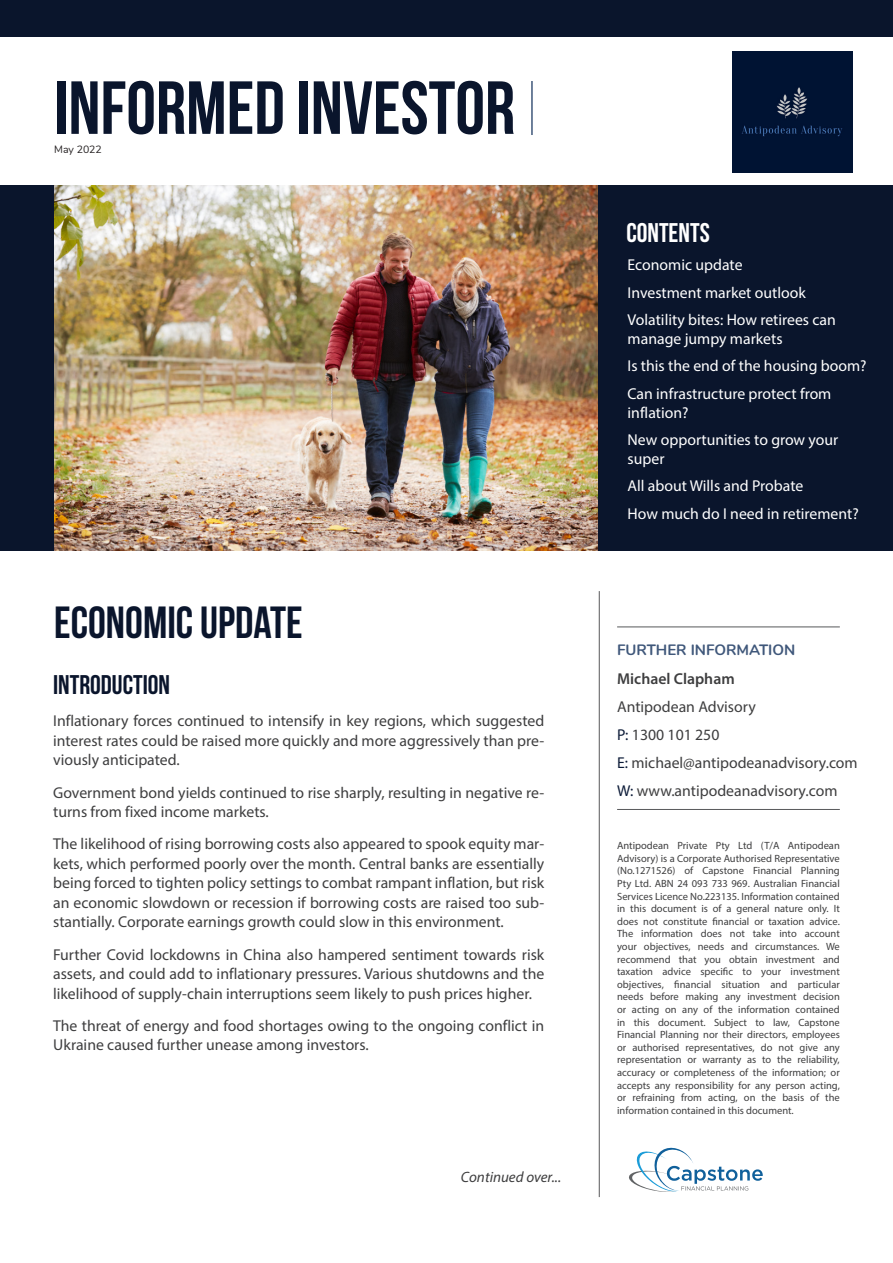
<style>
.page{position:relative;width:893px;height:1263px;background:#fff}
.page>*{position:absolute;margin:0;border:0;box-sizing:border-box;transform-origin:0 0}
._01_Headline{font:700 75px "Bebas Neue";color:#0a152c}
._01_Headline-2{font:700 45px "Bebas Neue";color:#0a152c}
._02_Article_Title_2{font:700 27px "Bebas Neue";color:#0a152c}
._02_Article_Title_2-2{font:700 27px "Bebas Neue";color:#fff}
._05_body_text{font:15.75px/19.5px "Myriad Pro";color:#3e3e3f;text-align:justify}
._05_body_text-2{font:15.75px/18.9px "Myriad Pro";color:#fff}
.t1{font:600 15.75px "Myriad Pro";color:#3e3e3f}
._05_body_text_bold{font:700 15px "Nunito";color:#3f577a}
._05_body_text-3{font:italic 15px "Myriad Pro";color:#3e3e3f}
.t2{font:10.5px/12.6px "Myriad Pro";color:#3e3e3f;text-align:justify}
._06_Photo_Caption{font:10.5px "Nunito";color:#231f20}
.s1{color:#0c1b38}
</style>
<div class="page">
<div style="left:0;top:0;width:893px;height:551px;background:#0a152c"></div>
<div style="left:0;top:37px;width:893px;height:148px;background:#fff"></div>
<img style="left:54px;top:185px;width:543px;height:365px">
<hr style="left:617px;top:809px;width:223px;height:1px;background:#57585a">
<hr style="left:617px;top:627px;width:223px;height:1px;background:#57585a">
<hr style="left:531px;top:81px;width:2px;height:54px;background:#3f577a">
<hr style="left:599px;top:591px;width:1px;height:606px;background:#57585a">
<svg style="left:629px;top:1147px;width:134px;height:45px"></svg>
<div style="left:733px;top:51px;width:119px;height:121px;background:#001333"></div>
<p class="_01_Headline" style="left:54px;top:67px;width:462px">INFORMED INVESTOR</p>
<p class="_06_Photo_Caption" style="left:54px;top:142px;width:49px">May 2022</p>
<p class="_01_Headline-2" style="left:54px;top:597px;width:250px">ECONOMIC UPDATE</p>
<p class="_02_Article_Title_2" style="left:53px;top:670px;width:118px">INTRODUCTION</p>
<p class="_05_body_text" style="left:53px;top:711px;width:493px">Inflationary forces continued to intensify in key regions, which suggested interest rates could be raised more quickly and more aggressively than pre&shy;viously anticipated.</p>
<p class="_05_body_text" style="left:53px;top:782px;width:493px">Government bond yields continued to rise sharply, resulting in negative re&shy;turns from fixed income markets.</p>
<p class="_05_body_text" style="left:53px;top:834px;width:493px">The likelihood of rising borrowing costs also appeared to spook equity mar&shy;kets, which performed poorly over the month. Central banks are essentially being forced to tighten policy settings to combat rampant inflation, but risk an economic slowdown or recession if borrowing costs are raised too sub&shy;stantially. Corporate earnings growth could slow in this environment.</p>
<p class="_05_body_text" style="left:53px;top:944px;width:493px">Further Covid lockdowns in China also hampered sentiment towards risk assets, and could add to inflationary pressures. Various shutdowns and the likelihood of supply-chain interruptions seem likely to push prices higher.</p>
<p class="_05_body_text" style="left:53px;top:1015px;width:493px">The threat of energy and food shortages owing to the ongoing conflict in<br>Ukraine caused further unease among investors.</p>
<p class="_05_body_text-3" style="left:461px;top:1167px;width:102px">Continued over...</p>
<p class="_02_Article_Title_2-2" style="left:626px;top:217px;width:85px">CONTENTS</p>
<p class="_05_body_text-2" style="left:628px;top:255px;width:116px">Economic update</p>
<p class="_05_body_text-2" style="left:628px;top:283px;width:180px">Investment market outlook</p>
<p class="_05_body_text-2" style="left:628px;top:310px;width:210px">Volatility bites: How retirees can manage jumpy markets</p>
<p class="_05_body_text-2" style="left:628px;top:356px;width:241px">Is this the end of the housing boom?</p>
<p class="_05_body_text-2" style="left:628px;top:384px;width:205px">Can infrastructure protect from inflation?</p>
<p class="_05_body_text-2" style="left:628px;top:430px;width:212px">New opportunities to grow your super</p>
<p class="_05_body_text-2" style="left:628px;top:476px;width:177px">All about Wills and Probate</p>
<p class="_05_body_text-2" style="left:628px;top:504px;width:233px">How much do I need in retirement?</p>
<p class="_05_body_text_bold" style="left:617px;top:639px;width:180px">FURTHER INFORMATION</p>
<p class="t1" style="left:617px;top:668px;width:119px">Michael Clapham</p>
<p class="_05_body_text" style="left:617px;top:696px;width:140px">Antipodean Advisory</p>
<p class="_05_body_text" style="left:617px;top:724px;width:104px"><span class="s1">P:</span> 1300 101 250</p>
<p class="_05_body_text" style="left:617px;top:752px;width:242px"><span class="s1">E:</span> michael@antipodeanadvisory.com</p>
<p class="_05_body_text" style="left:617px;top:780px;width:222px"><span class="s1">W:</span> www.antipodeanadvisory.com</p>
<p class="t2" style="left:617px;top:839px;width:224px">Antipodean Private Pty Ltd (T/A Antipodean Advisory) is a Corporate Authorised Representative (No.1271526) of Capstone Financial Planning Pty Ltd. ABN 24 093 733 969. Australian Financial Services Licence No.223135. Information contained in this document is of a general nature only. It does not constitute financial or taxation advice.<br>The information does not take into account your objectives, needs and circumstances. We recommend that you obtain investment and taxation advice specific to your investment objectives, financial situation and particular needs before making any investment decision or acting on any of the information contained in this document. Subject to law, Capstone Financial Planning nor their directors, employees or authorised representatives, do not give any representation or warranty as to the reliability, accuracy or completeness of the information; or accepts any responsibility for any person acting, or refraining from acting, on the basis of the information contained in this document.</p>
</div>
